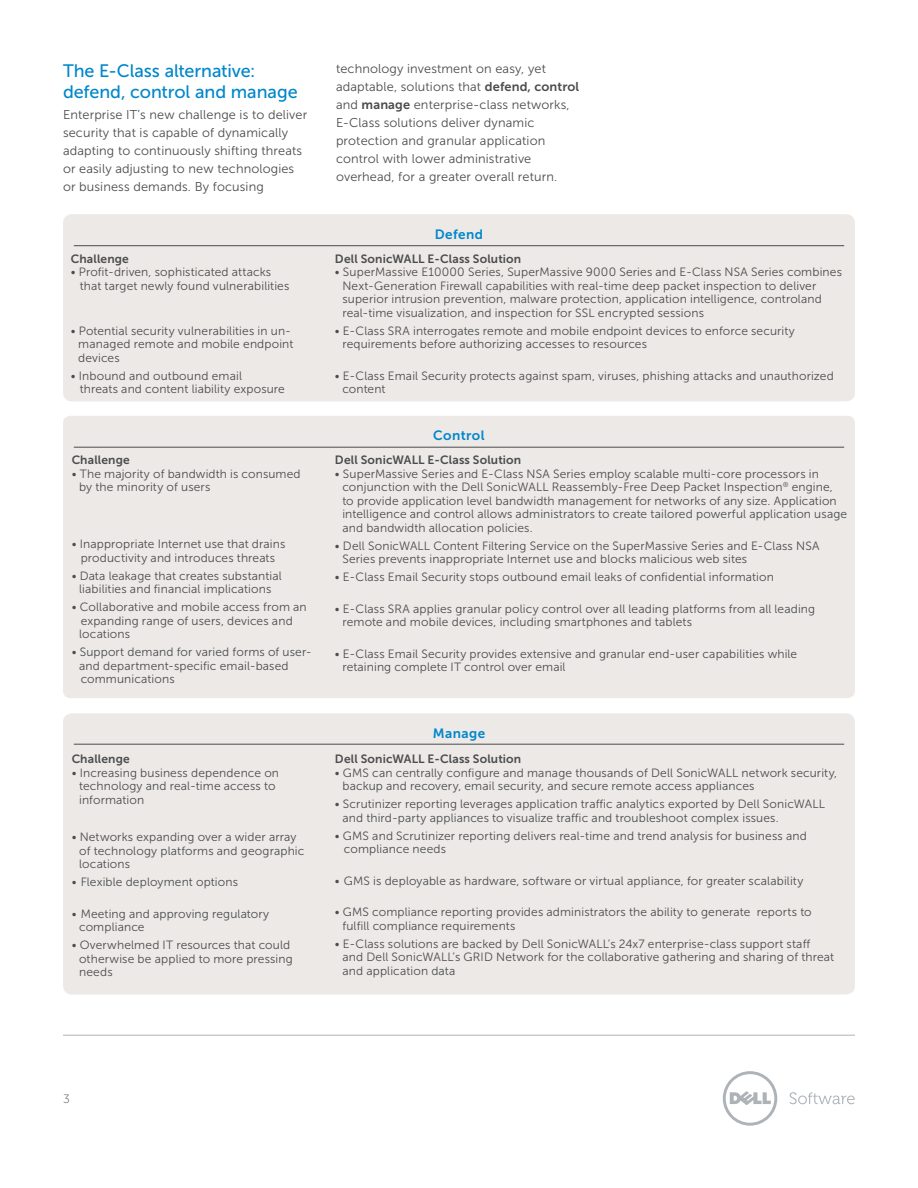
<style>
.page{position:relative;width:918px;height:1188px;background:#fff}
.page>*{position:absolute;margin:0;border:0;box-sizing:border-box;transform-origin:0 0}
.t1{font:18px/21px "Museo Sans For Dell 500";letter-spacing:-.005em;color:#0087cb}
.t2{font:13.5px "Museo Sans For Dell 700";letter-spacing:.035em;color:#0087cb}
.t3{font:12.75px/18px "Museo Sans For Dell 300";letter-spacing:.01em;color:#4b4c4d}
.t4{font:12px/13.5px "Museo Sans For Dell 300";letter-spacing:.01em;color:#4b4c4d}
.t5{font:12px "Museo Sans For Dell 700";letter-spacing:.01em;color:#4b4c4d}
.t6{font:12px "Museo Sans For Dell 100";color:#454952}
.s1{font-family:"Museo Sans For Dell 700"}
</style>
<div class="page">
<div style="left:63px;top:416px;width:792px;height:282px;background:#ece9e7;border-radius:8px"></div>
<div style="left:63px;top:713px;width:792px;height:281px;background:#ece9e7;border-radius:9px"></div>
<div style="left:63px;top:214px;width:792px;height:187px;background:#ece9e7;border-radius:9px"></div>
<svg style="left:723px;top:1071px;width:54px;height:55px"></svg>
<svg style="left:789px;top:1092px;width:66px;height:12px"></svg>
<hr style="left:74px;top:245px;width:770px;height:1px;background:#4b4c4d">
<hr style="left:74px;top:447px;width:770px;height:1px;background:#4b4c4d">
<hr style="left:74px;top:744px;width:770px;height:1px;background:#4b4c4d">
<hr style="left:63px;top:1035px;width:792px;height:1px;background:#aeb3b8">
<h1 class="t1" style="left:63px;top:60px;width:236px">The E-Class alternative: defend, control and manage</h1>
<p class="t3" style="left:63px;top:105px;width:246px">Enterprise IT’s new challenge is to deliver security that is capable of dynamically adapting to continuously shifting threats or easily adjusting to new technologies or business demands. By focusing</p>
<p class="t5" style="left:71px;top:252px;width:60px">Challenge</p>
<p class="t4" style="left:80px;top:265px;width:211px;text-indent:-9px">• Profit-driven, sophisticated attacks that target newly found vulnerabilities</p>
<p class="t4" style="left:78px;top:324px;width:217px;text-indent:-8px">• Potential security vulnerabilities in un&shy;managed remote and mobile endpoint devices</p>
<p class="t4" style="left:80px;top:369px;width:207px;text-indent:-9px">• Inbound and outbound email<br>threats and content liability exposure</p>
<p class="t5" style="left:72px;top:454px;width:60px">Challenge</p>
<p class="t4" style="left:79px;top:467px;width:223px;text-indent:-8px">• The majority of bandwidth is consumed by the minority of users</p>
<p class="t4" style="left:72px;top:538px;width:215px;text-align:center">• Inappropriate Internet use that drains productivity and introduces threats</p>
<p class="t4" style="left:72px;top:569px;width:212px;text-align:center">• Data leakage that creates substantial liabilities and financial implications</p>
<p class="t4" style="left:79px;top:601px;width:229px;text-indent:-8px">• Collaborative and mobile access from an expanding range of users, devices and locations</p>
<p class="t4" style="left:79px;top:646px;width:234px;text-indent:-8px">• Support demand for varied forms of user&shy;and department-specific email-based communications</p>
<p class="t5" style="left:72px;top:752px;width:60px">Challenge</p>
<p class="t4" style="left:79px;top:766px;width:201px;text-indent:-8px">• Increasing business dependence on technology and real-time access to information</p>
<p class="t4" style="left:79px;top:830px;width:227px;text-indent:-8px">• Networks expanding over a wider array of technology platforms and geographic locations</p>
<p class="t4" style="left:72px;top:875px;width:168px">• Flexible deployment options</p>
<p class="t4" style="left:79px;top:907px;width:192px;text-indent:-8px">• Meeting and approving regulatory compliance</p>
<p class="t4" style="left:79px;top:938px;width:215px;text-indent:-8px">• Overwhelmed IT resources that could otherwise be applied to more pressing needs</p>
<p class="t3" style="left:336px;top:59px;width:245px">technology investment on easy, yet adaptable, solutions that <span class="s1">defend, control </span>and <span class="s1">manage</span> enterprise-class networks, E-Class solutions deliver dynamic protection and granular application control with lower administrative overhead, for a greater overall return.</p>
<p class="t2" style="left:435px;top:227px;width:50px">Defend</p>
<p class="t5" style="left:335px;top:252px;width:188px">Dell SonicWALL E-Class Solution</p>
<p class="t4" style="left:342px;top:265px;width:501px;text-indent:-8px">• SuperMassive E10000 Series, SuperMassive 9000 Series and E-Class NSA Series combines Next-Generation Firewall capabilities with real-time deep packet inspection to deliver superior intrusion prevention, malware protection, application intelligence, controland real-time visualization, and inspection for SSL encrypted sessions</p>
<p class="t4" style="left:342px;top:324px;width:454px;text-indent:-8px">• E-Class SRA interrogates remote and mobile endpoint devices to enforce security requirements before authorizing accesses to resources</p>
<p class="t4" style="left:342px;top:369px;width:493px;text-indent:-8px">• E-Class Email Security protects against spam, viruses, phishing attacks and unauthorized content</p>
<p class="t2" style="left:433px;top:428px;width:53px">Control</p>
<p class="t5" style="left:335px;top:454px;width:188px">Dell SonicWALL E-Class Solution</p>
<p class="t4" style="left:342px;top:467px;width:506px;text-indent:-7px">• SuperMassive Series and E-Class NSA Series employ scalable multi-core processors in conjunction with the Dell SonicWALL Reassembly-Free Deep Packet Inspection<sup>®</sup> engine,<br>to provide application level bandwidth management for networks of any size. Application intelligence and control allows administrators to create tailored powerful application usage and bandwidth allocation policies.</p>
<p class="t4" style="left:342px;top:539px;width:478px;text-indent:-8px">• Dell SonicWALL Content Filtering Service on the SuperMassive Series and E-Class NSA<br>Series prevents inappropriate Internet use and blocks malicious web sites</p>
<p class="t4" style="left:335px;top:571px;width:441px">• E-Class Email Security stops outbound email leaks of confidential information</p>
<p class="t4" style="left:342px;top:602px;width:474px;text-indent:-8px">• E-Class SRA applies granular policy control over all leading platforms from all leading remote and mobile devices, including smartphones and tablets</p>
<p class="t4" style="left:342px;top:647px;width:456px;text-indent:-8px">• E-Class Email Security provides extensive and granular end-user capabilities while retaining complete IT control over email</p>
<p class="t2" style="left:433px;top:726px;width:54px">Manage</p>
<p class="t5" style="left:335px;top:752px;width:188px">Dell SonicWALL E-Class Solution</p>
<p class="t4" style="left:342px;top:766px;width:496px;text-indent:-8px">• GMS can centrally configure and manage thousands of Dell SonicWALL network security, backup and recovery, email security, and secure remote access appliances</p>
<p class="t4" style="left:342px;top:797px;width:484px;text-indent:-8px">• Scrutinizer reporting leverages application traffic analytics exported by Dell SonicWALL and third-party appliances to visualize traffic and troubleshoot complex issues.</p>
<p class="t4" style="left:344px;top:829px;width:464px;text-indent:-9px">• GMS and Scrutinizer reporting delivers real-time and trend analysis for business and compliance needs</p>
<p class="t4" style="left:335px;top:874px;width:470px">• GMS is deployable as hardware, software or virtual appliance, for greater scalability</p>
<p class="t4" style="left:342px;top:905px;width:471px;text-indent:-8px">• GMS compliance reporting provides administrators the ability to generate reports to fulfill compliance requirements</p>
<p class="t4" style="left:342px;top:937px;width:493px;text-indent:-8px">• E-Class solutions are backed by Dell SonicWALL’s 24x7 enterprise-class support staff<br>and Dell SonicWALL’s GRID Network for the collaborative gathering and sharing of threat and application data</p>
<p class="t6" style="left:63px;top:1092px;width:8px">3</p>
</div>
